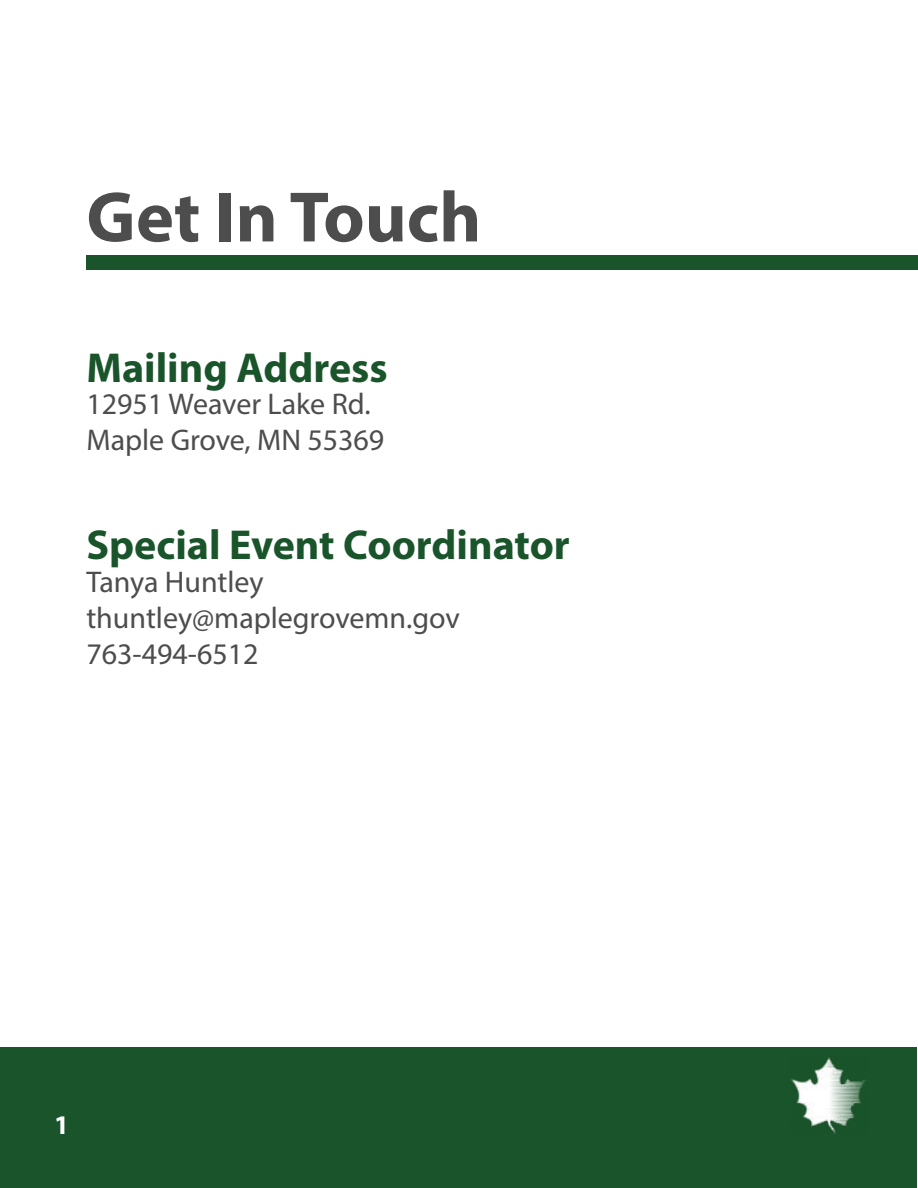
<style>
.page{position:relative;width:918px;height:1188px;background:#fff}
.page>*{position:absolute;margin:0;border:0;box-sizing:border-box;transform-origin:0 0}
.t1{font:700 72px "Myriad Pro";color:#4d4d4e}
.t2{font:700 42px "Myriad Pro";color:#1a542a}
.t3{font:30px/36px "Myriad Pro";color:#4d4d4e}
.t4{font:700 27px "Myriad Pro";color:#fff}
</style>
<div class="page">
<div style="left:1px;top:1047px;width:916px;height:140px;background:#1a542a"></div>
<img style="left:791px;top:1057px;width:75px;height:77px">
<div style="left:86px;top:256px;width:832px;height:14px;background:#1a542a"></div>
<h1 class="t1" style="left:86px;top:170px;width:396px">Get In Touch</h1>
<h2 class="t2" style="left:86px;top:340px;width:303px">Mailing Address</h2>
<p class="t3" style="left:86px;top:386px;width:299px">12951 Weaver Lake Rd.<br>Maple Grove, MN 55369</p>
<h2 class="t2" style="left:86px;top:518px;width:485px">Special Event Coordinator</h2>
<p class="t3" style="left:86px;top:564px;width:375px">Tanya Huntley thuntley@maplegrovemn.gov<br>763-494-6512</p>
<p class="t4" style="left:54px;top:1107px;width:16px">1</p>
</div>
